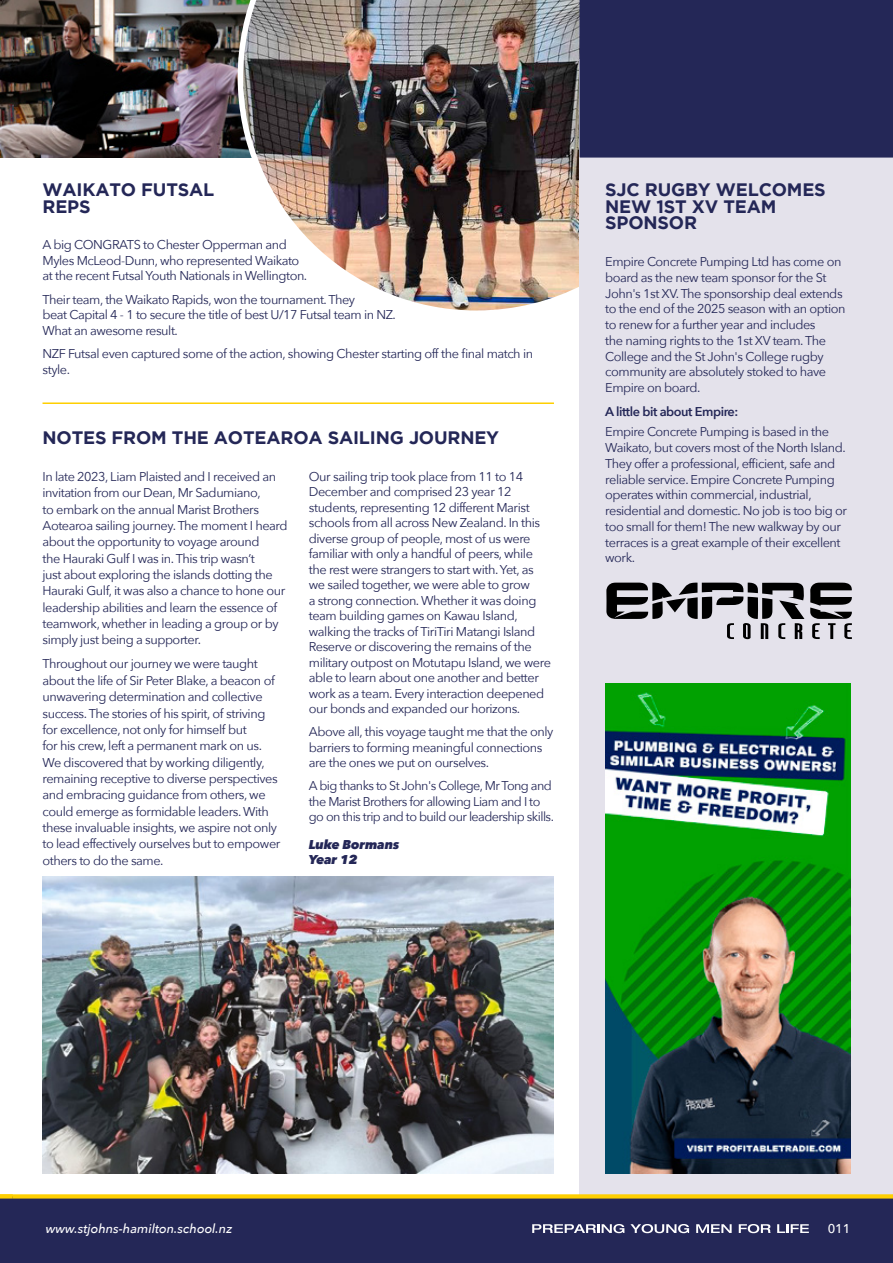
<style>
.page{position:relative;width:893px;height:1263px;background:#fff}
.page>*{position:absolute;margin:0;border:0;box-sizing:border-box;transform-origin:0 0}
.t1{font:700 18px/16.5px "Gotham";letter-spacing:-.01em;color:#242757}
.t2{font:12.75px/15.5px "Avenir Next";letter-spacing:-.035em;color:#242757}
.t3{font:italic 500 12.75px "Avenir Next";color:#fff}
.t4{font:600 12.75px "Avenir Next";letter-spacing:-.035em;color:#242757}
.t5{font:italic 800 12.75px/15.5px "Avenir Next";letter-spacing:-.01em;color:#242757}
.t6{font:500 12.75px "Avenir Next";color:#fff}
</style>
<div class="page">
<img style="left:0;top:0;width:235px;height:157px">
<img style="left:235px;top:0;width:345px;height:319px">
<div style="left:580px;top:59px;width:313px;height:1145px;background:#e4e2eb"></div>
<div style="left:580px;top:0;width:313px;height:157px;background:#242757"></div>
<img style="left:43px;top:876px;width:511px;height:298px">
<svg style="left:606px;top:582px;width:198px;height:57px"></svg>
<svg style="left:810px;top:583px;width:42px;height:56px"></svg>
<img style="left:605px;top:683px;width:245px;height:491px">
<hr style="left:43px;top:402px;width:511px;height:2px;background:#fecf00">
<svg style="left:0;top:1194px;width:893px;height:69px;background:#363655"></svg>
<h1 class="t1" style="left:43px;top:181px;width:173px">WAIKATO FUTSAL<br>REPS</h1>
<p class="t2" style="left:43px;top:236px;width:266px">A big CONGRATS to Chester Opperman and<br>Myles McLeod-Dunn, who represented Waikato at the recent Futsal Youth Nationals in Wellington.</p>
<p class="t2" style="left:43px;top:291px;width:355px">Their team, the Waikato Rapids, won the tournament. They<br>beat Capital 4 - 1 to secure the title of best U/17 Futsal team in NZ.<br>What an awesome result.</p>
<p class="t2" style="left:43px;top:346px;width:492px">NZF Futsal even captured some of the action, showing Chester starting off the final match in style.</p>
<h1 class="t1" style="left:43px;top:429px;width:458px">NOTES FROM THE AOTEAROA SAILING JOURNEY</h1>
<p class="t2" style="left:43px;top:468px;width:247px;line-height:16.4px">In late 2023, Liam Plaisted and I received an invitation from our Dean, Mr Sadumiano,<br>to embark on the annual Marist Brothers Aotearoa sailing journey. The moment I heard about the opportunity to voyage around<br>the Hauraki Gulf I was in. This trip wasn’t<br>just about exploring the islands dotting the Hauraki Gulf, it was also a chance to hone our leadership abilities and learn the essence of teamwork, whether in leading a group or by simply just being a supporter.</p>
<p class="t2" style="left:43px;top:655px;width:239px;line-height:16.4px">Throughout our journey we were taught about the life of Sir Peter Blake, a beacon of unwavering determination and collective success. The stories of his spirit, of striving for excellence, not only for himself but<br>for his crew, left a permanent mark on us.<br>We discovered that by working diligently, remaining receptive to diverse perspectives and embracing guidance from others, we could emerge as formidable leaders. With these invaluable insights, we aspire not only to lead effectively ourselves but to empower others to do the same.</p>
<p class="t2" style="left:309px;top:468px;width:244px">Our sailing trip took place from 11 to 14<br>December and comprised 23 year 12 students, representing 12 different Marist schools from all across New Zealand. In this diverse group of people, most of us were familiar with only a handful of peers, while the rest were strangers to start with. Yet, as we sailed together, we were able to grow<br>a strong connection. Whether it was doing team building games on Kawau Island, walking the tracks of TiriTiri Matangi Island Reserve or discovering the remains of the military outpost on Motutapu Island, we were able to learn about one another and better work as a team. Every interaction deepened our bonds and expanded our horizons.</p>
<p class="t2" style="left:309px;top:723px;width:246px">Above all, this voyage taught me that the only barriers to forming meaningful connections are the ones we put on ourselves.</p>
<p class="t2" style="left:309px;top:777px;width:247px">A big thanks to St John's College, Mr Tong and the Marist Brothers for allowing Liam and I to go on this trip and to build our leadership skills.</p>
<p class="t5" style="left:309px;top:836px;width:92px">Luke Bormans<br>Year 12</p>
<h1 class="t1" style="left:605px;top:181px;width:222px">SJC RUGBY WELCOMES<br>NEW 1ST XV TEAM<br>SPONSOR</h1>
<p class="t2" style="left:605px;top:253px;width:242px">Empire Concrete Pumping Ltd has come on board as the new team sponsor for the St John's 1st XV. The sponsorship deal extends to the end of the 2025 season with an option to renew for a further year and includes<br>the naming rights to the 1st XV team. The College and the St John's College rugby community are absolutely stoked to have Empire on board.</p>
<p class="t4" style="left:605px;top:401px;width:135px">A little bit about Empire:</p>
<p class="t2" style="left:605px;top:423px;width:243px">Empire Concrete Pumping is based in the Waikato, but covers most of the North Island.<br>They offer a professional, efficient, safe and reliable service. Empire Concrete Pumping operates within commercial, industrial, residential and domestic. No job is too big or too small for them! The new walkway by our terraces is a great example of their excellent work.</p>
<p class="t3" style="left:46px;top:1218px;width:188px">www.stjohns-hamilton.school.nz</p>
<p class="t6" style="left:828px;top:1218px;width:24px">011</p>
</div>
